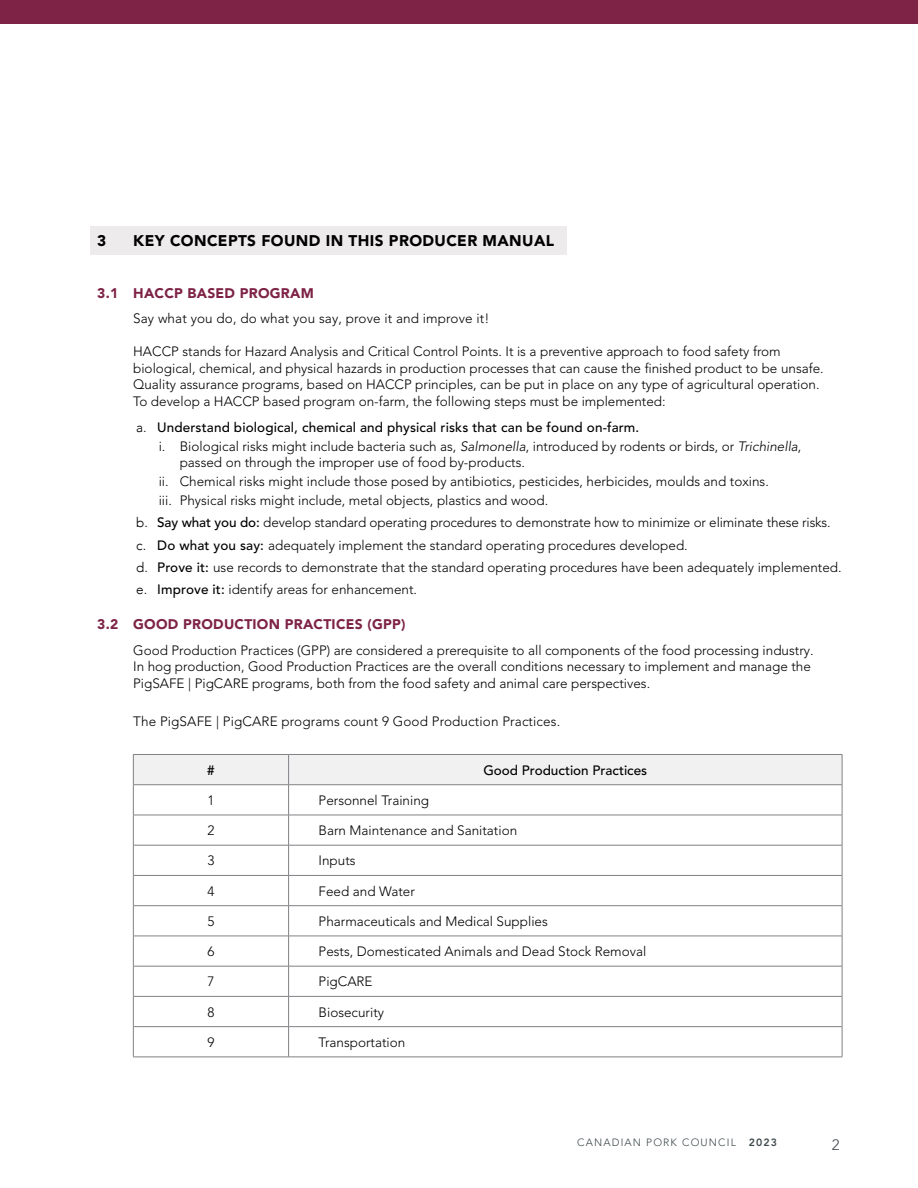
<style>
.page{position:relative;width:918px;height:1188px;background:#fff}
.page>*{position:absolute;margin:0;border:0;box-sizing:border-box;transform-origin:0 0}
.t1{font:900 15.3px "Avenir LT Pro";letter-spacing:.025em;color:#000}
.t2{font:300 15px "Avenir LT Pro";color:#3f494d}
.t3{font:900 13.8px "Avenir LT Pro";letter-spacing:.02em;color:#7e2346}
.t4{font:300 13.5px/16.5px "Avenir LT Pro";color:#000}
.t5{font:500 13.5px "Avenir LT Pro";color:#000}
.t6{font:300 10.5px "Avenir LT Pro";letter-spacing:.11em;color:#3f494d}
.s1{font-family:"Avenir"}
.s2{font-weight:500}
.s3{font-style:italic}
.s4{font-weight:800}
</style>
<div class="page">
<div style="left:0;top:0;width:918px;height:24px;background:#7e2346"></div>
<div style="left:90px;top:226px;width:477px;height:28px;background:#edebec"></div>
<div style="left:134px;top:755px;width:708px;height:29px;background:#f1f1f2"></div>
<hr style="left:133px;top:754px;width:156px;height:1px;background:#808285">
<hr style="left:133px;top:755px;width:1px;height:30px;background:#808285">
<hr style="left:289px;top:754px;width:553px;height:1px;background:#808285">
<hr style="left:288px;top:755px;width:1px;height:30px;background:#808285">
<hr style="left:842px;top:755px;width:1px;height:30px;background:#808285">
<hr style="left:133px;top:784px;width:156px;height:1px;background:#808285">
<hr style="left:133px;top:785px;width:1px;height:30px;background:#808285">
<hr style="left:289px;top:784px;width:553px;height:1px;background:#808285">
<hr style="left:288px;top:785px;width:1px;height:30px;background:#808285">
<hr style="left:842px;top:785px;width:1px;height:30px;background:#808285">
<hr style="left:133px;top:815px;width:156px;height:1px;background:#808285">
<hr style="left:133px;top:815px;width:1px;height:30px;background:#808285">
<hr style="left:289px;top:815px;width:553px;height:1px;background:#808285">
<hr style="left:288px;top:815px;width:1px;height:30px;background:#808285">
<hr style="left:842px;top:815px;width:1px;height:30px;background:#808285">
<hr style="left:133px;top:845px;width:156px;height:1px;background:#808285">
<hr style="left:133px;top:845px;width:1px;height:30px;background:#808285">
<hr style="left:289px;top:845px;width:553px;height:1px;background:#808285">
<hr style="left:288px;top:845px;width:1px;height:30px;background:#808285">
<hr style="left:842px;top:845px;width:1px;height:30px;background:#808285">
<hr style="left:133px;top:875px;width:156px;height:1px;background:#808285">
<svg style="left:133px;top:876px;width:1px;height:29px"></svg>
<hr style="left:289px;top:875px;width:553px;height:1px;background:#808285">
<svg style="left:288px;top:876px;width:1px;height:29px"></svg>
<svg style="left:842px;top:876px;width:1px;height:29px"></svg>
<hr style="left:133px;top:905px;width:156px;height:1px;background:#808285">
<hr style="left:133px;top:906px;width:1px;height:30px;background:#808285">
<hr style="left:289px;top:905px;width:553px;height:1px;background:#808285">
<hr style="left:288px;top:906px;width:1px;height:30px;background:#808285">
<hr style="left:842px;top:906px;width:1px;height:30px;background:#808285">
<hr style="left:133px;top:936px;width:156px;height:1px;background:#808285">
<hr style="left:133px;top:936px;width:1px;height:30px;background:#808285">
<hr style="left:289px;top:936px;width:553px;height:1px;background:#808285">
<hr style="left:288px;top:936px;width:1px;height:30px;background:#808285">
<hr style="left:842px;top:936px;width:1px;height:30px;background:#808285">
<hr style="left:133px;top:966px;width:156px;height:1px;background:#808285">
<hr style="left:133px;top:966px;width:1px;height:30px;background:#808285">
<hr style="left:289px;top:966px;width:553px;height:1px;background:#808285">
<hr style="left:288px;top:966px;width:1px;height:30px;background:#808285">
<hr style="left:842px;top:966px;width:1px;height:30px;background:#808285">
<hr style="left:133px;top:996px;width:156px;height:1px;background:#808285">
<svg style="left:133px;top:997px;width:1px;height:29px"></svg>
<hr style="left:289px;top:996px;width:553px;height:1px;background:#808285">
<svg style="left:288px;top:997px;width:1px;height:29px"></svg>
<svg style="left:842px;top:997px;width:1px;height:29px"></svg>
<hr style="left:133px;top:1026px;width:156px;height:1px;background:#808285">
<hr style="left:133px;top:1027px;width:1px;height:30px;background:#808285">
<hr style="left:289px;top:1026px;width:553px;height:1px;background:#808285">
<hr style="left:288px;top:1027px;width:1px;height:30px;background:#808285">
<hr style="left:842px;top:1027px;width:1px;height:30px;background:#808285">
<hr style="left:133px;top:1057px;width:156px;height:1px;background:#808285">
<hr style="left:289px;top:1057px;width:553px;height:1px;background:#808285">
<p class="t1" style="left:97px;top:231px;width:11px">3</p>
<p class="t1" style="left:133px;top:231px;width:422px">KEY CONCEPTS FOUND IN THIS PRODUCER MANUAL</p>
<p class="t3" style="left:97px;top:285px;width:218px">3.1 HACCP BASED PROGRAM</p>
<p class="t4" style="left:133px;top:310px;width:358px">Say what you do, do what you say, prove it and improve it!</p>
<p class="t4" style="left:133px;top:344px;width:692px">HACCP stands for Hazard Analysis and Critical Control Points. It is a preventive approach to food safety from biological, chemical, and physical hazards in production processes that can cause the finished product to be unsafe.<br>Quality assurance programs, based on HACCP principles, can be put in place on any type of agricultural operation.<br>To develop a HACCP based program on-farm, the following steps must be implemented:</p>
<p class="t4" style="left:159px;top:418px;width:644px;line-height:18.6px;text-indent:-23px"><span class="s1">a.</span> <span class="s2">Understand biological, chemical and physical risks that can be found on-farm.<br></span>i. Biological risks might include bacteria such as, <span class="s3">Salmonella</span>, introduced by rodents or birds, or <span class="s3">Trichinella</span>,</p>
<p class="t4" style="left:159px;top:453px;width:612px;line-height:18.9px;text-indent:21px">passed on through the improper use of food by-products.<br>ii. Chemical risks might include those posed by antibiotics, pesticides, herbicides, moulds and toxins. iii. Physical risks might include, metal objects, plastics and wood.</p>
<p class="t4" style="left:136px;top:512px;width:707px;line-height:22.2px"><span class="s1">b.</span> <span class="s2">Say what you do:</span> develop standard operating procedures to demonstrate how to minimize or eliminate these risks. <span class="s1">c.</span> <span class="s2">Do what you say:</span> adequately implement the standard operating procedures developed.<br><span class="s1">d.</span> <span class="s2">Prove it:</span> use records to demonstrate that the standard operating procedures have been adequately implemented. <span class="s1">e.</span> <span class="s2">Improve it:</span> identify areas for enhancement.</p>
<p class="t3" style="left:97px;top:615px;width:310px">3.2 GOOD PRODUCTION PRACTICES (GPP)</p>
<p class="t4" style="left:133px;top:642px;width:682px">Good Production Practices (GPP) are considered a prerequisite to all components of the food processing industry.<br>In hog production, Good Production Practices are the overall conditions necessary to implement and manage the<br>PigSAFE | PigCARE programs, both from the food safety and animal care perspectives.</p>
<p class="t4" style="left:133px;top:713px;width:429px">The PigSAFE | PigCARE programs count 9 Good Production Practices.</p>
<p class="t5" style="left:207px;top:762px;width:9px">#</p>
<p class="t5" style="left:483px;top:762px;width:165px">Good Production Practices</p>
<p class="t4" style="left:207px;top:792px;width:9px">1</p>
<p class="t4" style="left:319px;top:792px;width:112px">Personnel Training</p>
<p class="t4" style="left:207px;top:822px;width:9px">2</p>
<p class="t4" style="left:319px;top:822px;width:200px">Barn Maintenance and Sanitation</p>
<p class="t4" style="left:207px;top:853px;width:9px">3</p>
<p class="t4" style="left:319px;top:853px;width:39px">Inputs</p>
<p class="t4" style="left:207px;top:883px;width:9px">4</p>
<p class="t4" style="left:319px;top:883px;width:98px">Feed and Water</p>
<p class="t4" style="left:207px;top:913px;width:9px">5</p>
<p class="t4" style="left:319px;top:913px;width:231px">Pharmaceuticals and Medical Supplies</p>
<p class="t4" style="left:207px;top:943px;width:9px">6</p>
<p class="t4" style="left:319px;top:943px;width:329px">Pests, Domesticated Animals and Dead Stock Removal</p>
<p class="t4" style="left:207px;top:974px;width:9px">7</p>
<p class="t4" style="left:319px;top:974px;width:55px">PigCARE</p>
<p class="t4" style="left:207px;top:1004px;width:9px">8</p>
<p class="t4" style="left:319px;top:1004px;width:67px">Biosecurity</p>
<p class="t4" style="left:207px;top:1034px;width:9px">9</p>
<p class="t4" style="left:319px;top:1034px;width:88px">Transportation</p>
<p class="t6" style="left:577px;top:1137px;width:201px">CANADIAN PORK COUNCIL <span class="s4">2023</span></p>
<p class="t2" style="left:832px;top:1136px;width:9px">2</p>
</div>
